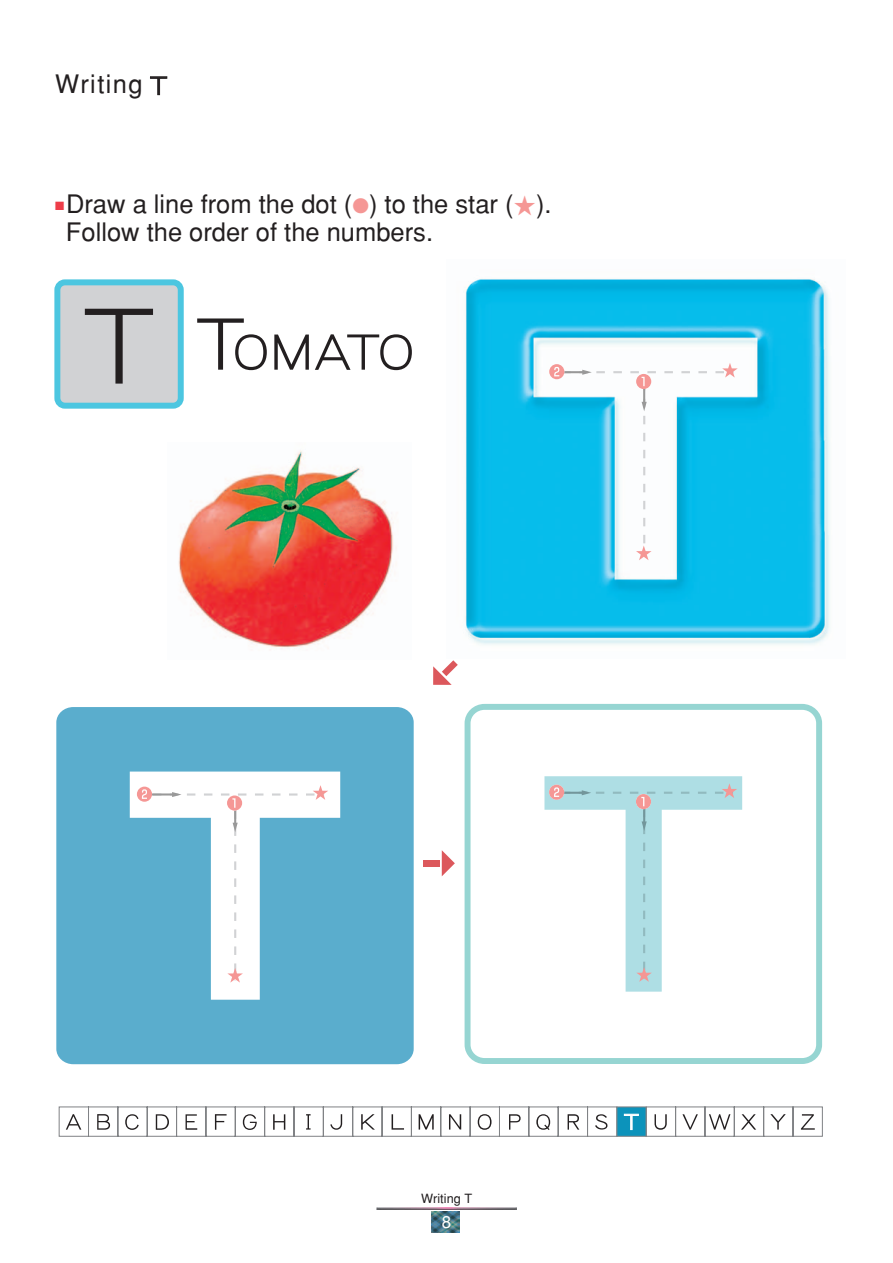
<style>
.page{position:relative;width:893px;height:1263px;background:#fff}
.page>*{position:absolute;margin:0;border:0;box-sizing:border-box;transform-origin:0 0}
.t1{font:25.5px/27.6px "Helvetica";color:#231f20}
.t2{font:25.5px "Helvetica";letter-spacing:.055em;color:#231f20}
.t3{font:16.95px "Helvetica";color:#fff}
.t4{font:12.75px "Helvetica";color:#231f20}
.s1{font-family:"Kumon Alphabet";font-size:29.7px}
.s2{color:#ee3d49}
.s3{color:#f59795}
</style>
<div class="page">
<img style="left:465px;top:279px;width:365px;height:366px">
<div style="left:54px;top:279px;width:130px;height:130px;background:#d1d2d4;border:6px solid #4cc6e0;border-radius:8px"></div>
<div style="left:56px;top:707px;width:357px;height:357px;background:#5aadcd;border-radius:16px"></div>
<div style="left:423px;top:860px;width:16px;height:6px;background:#dc585c"></div>
<svg style="left:442px;top:850px;width:13px;height:26px"></svg>
<div style="left:464px;top:704px;width:358px;height:360px;border:6px solid #96d5d2;border-radius:17px"></div>
<svg style="left:433px;top:660px;width:25px;height:25px"></svg>
<svg style="left:85px;top:309px;width:68px;height:75px"></svg>
<svg style="left:197px;top:318px;width:70px;height:52px"></svg>
<svg style="left:274px;top:335px;width:35px;height:35px"></svg>
<svg style="left:315px;top:334px;width:97px;height:36px"></svg>
<svg style="left:544px;top:776px;width:198px;height:216px"></svg>
<svg style="left:130px;top:772px;width:210px;height:228px"></svg>
<svg style="left:549px;top:363px;width:188px;height:197px"></svg>
<div style="left:616px;top:1107px;width:30px;height:30px;background:#0c93bb;border:1px solid #808285"></div>
<svg style="left:59px;top:1106px;width:558px;height:31px"></svg>
<svg style="left:623px;top:1113px;width:16px;height:17px"></svg>
<svg style="left:645px;top:1106px;width:178px;height:31px"></svg>
<svg style="left:137px;top:785px;width:191px;height:198px"></svg>
<img style="left:376px;top:1208px;width:140px;height:2px">
<img style="left:432px;top:1212px;width:28px;height:21px">
<img style="left:178px;top:450px;width:216px;height:200px">
<p class="t2" style="left:55px;top:75px;width:115px">Writing <span class="s1">T</span></p>
<p class="t1" style="left:66px;top:193px;width:487px;text-indent:-11px"><span class="s2">■</span>Draw a line from the dot (<span class="s3">●</span>) to the star (<span class="s3">★</span>).<br>Follow the order of the numbers.</p>
<p class="t4" style="left:421px;top:1194px;width:53px">Writing T</p>
<p class="t3" style="left:442px;top:1215px;width:11px">8</p>
</div>
